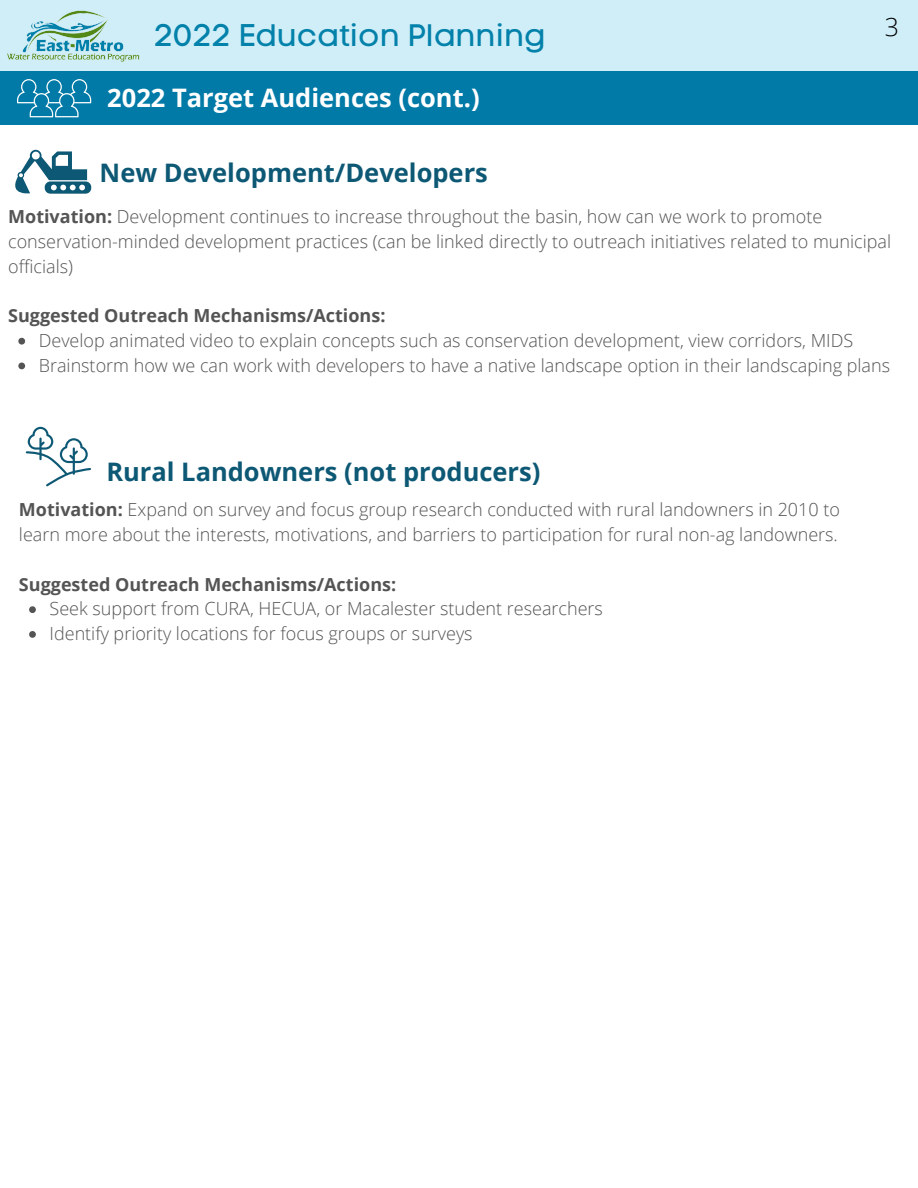
<style>
.page{position:relative;width:918px;height:1188px;background:#fff}
.page>*{position:absolute;margin:0;border:0;box-sizing:border-box;transform-origin:0 0}
.t1{font:31.05px "Code Pro Normal LC";color:#0281aa}
.t2{font:700 25.5px "Open Sans";color:#0d5874}
.t3{font:700 25.5px "Open Sans";color:#fff}
.t4{font:300 24.9px "Open Sans";color:#000}
.t5{font:300 18px/24.8px "Open Sans";color:#545454}
.t6{font:700 18px "Open Sans";color:#545454}
.s1{font-weight:700}
</style>
<div class="page">
<div style="left:0;top:0;width:918px;height:71px;background:#d0eef8"></div>
<img style="left:7px;top:10px;width:133px;height:52px">
<svg style="left:15px;top:150px;width:76px;height:44px"></svg>
<svg style="left:26px;top:427px;width:65px;height:59px"></svg>
<svg style="left:18px;top:338px;width:7px;height:7px"></svg>
<svg style="left:18px;top:363px;width:7px;height:6px"></svg>
<svg style="left:29px;top:606px;width:7px;height:7px"></svg>
<svg style="left:29px;top:631px;width:7px;height:7px"></svg>
<div style="left:0;top:71px;width:918px;height:54px;background:#017aa7"></div>
<svg style="left:17px;top:79px;width:74px;height:38px"></svg>
<p class="t1" style="left:154px;top:17px;width:393px">2022 Education Planning</p>
<p class="t4" style="left:885px;top:9px;width:16px">3</p>
<p class="t3" style="left:107px;top:80px;width:374px">2022 Target Audiences (cont.)</p>
<p class="t2" style="left:100px;top:154px;width:390px">New Development/Developers</p>
<p class="t5" style="left:8px;top:204px;width:884px"><span class="s1">Motivation:</span> Development continues to increase throughout the basin, how can we work to promote conservation-minded development practices (can be linked directly to outreach initiatives related to municipal officials)</p>
<p class="t6" style="left:8px;top:303px;width:379px">Suggested Outreach Mechanisms/Actions:</p>
<p class="t5" style="left:39px;top:327px;width:816px">Develop animated video to explain concepts such as conservation development, view corridors, MIDS</p>
<p class="t5" style="left:39px;top:352px;width:853px">Brainstorm how we can work with developers to have a native landscape option in their landscaping plans</p>
<p class="t2" style="left:106px;top:454px;width:436px">Rural Landowners (not producers)</p>
<p class="t5" style="left:19px;top:497px;width:822px"><span class="s1">Motivation:</span> Expand on survey and focus group research conducted with rural landowners in 2010 to learn more about the interests, motivations, and barriers to participation for rural non-ag landowners.</p>
<p class="t6" style="left:19px;top:571px;width:379px">Suggested Outreach Mechanisms/Actions:</p>
<p class="t5" style="left:50px;top:596px;width:555px">Seek support from CURA, HECUA, or Macalester student researchers</p>
<p class="t5" style="left:50px;top:621px;width:425px">Identify priority locations for focus groups or surveys</p>
</div>
